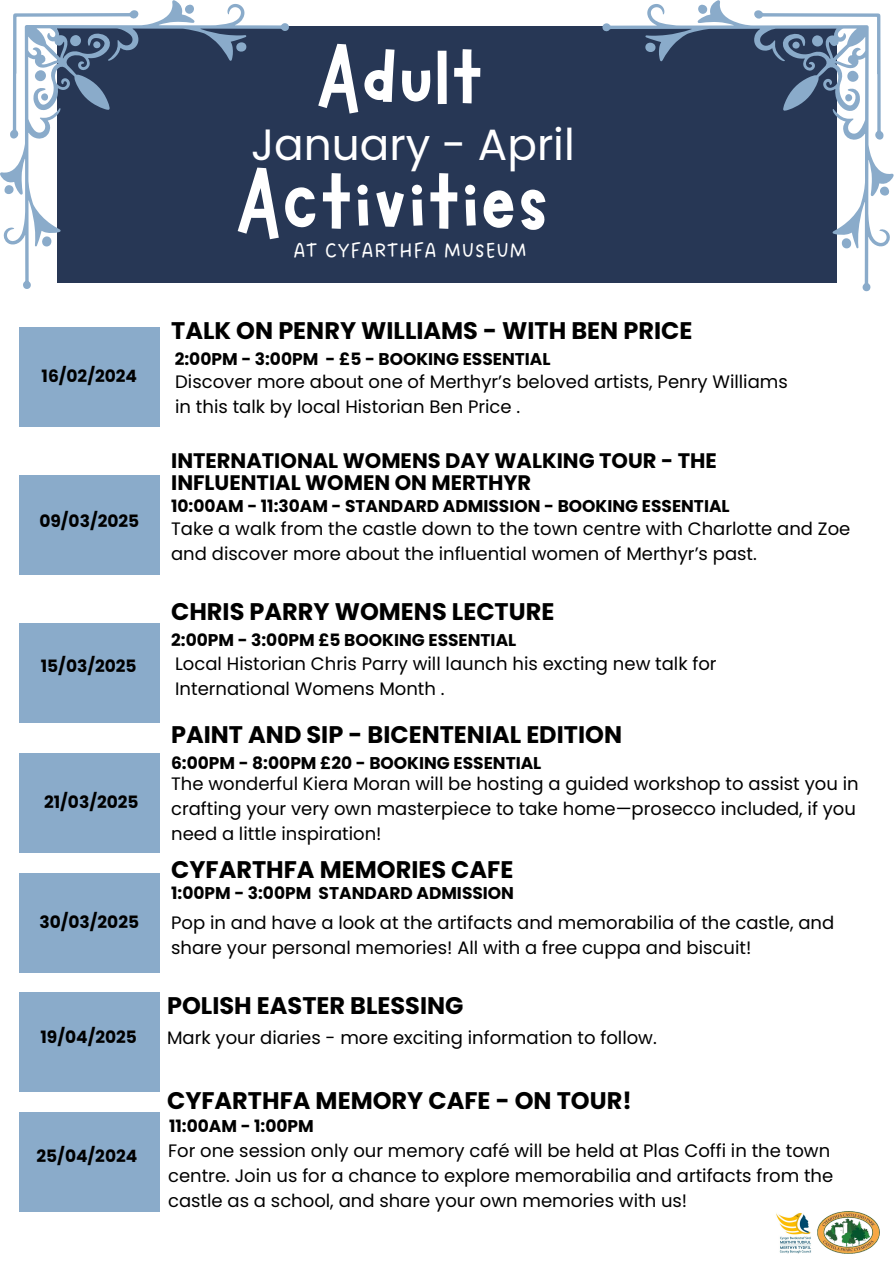
<style>
.page{position:relative;width:894px;height:1264px;background:#fff}
.page>*{position:absolute;margin:0;border:0;box-sizing:border-box;transform-origin:0 0}
.t1{font:94.5px "Marykate";color:#fff}
.t2{font:91.95px "Marykate";color:#fff}
.t3{font:43.8px "Poppins";color:#fff}
.t4{font:700 24px "Poppins";color:#000}
.t5{font:22.5px "DO Sans Regular";color:#fff}
.t6{font:700 21px/21.3px "Poppins";color:#000}
.t7{font:18px/24.8px "Poppins";color:#000}
.t8{font:700 16.95px "Poppins";color:#000}
</style>
<div class="page">
<div style="left:57px;top:26px;width:779px;height:256px;background:#273755"></div>
<svg style="left:0;top:0;width:289px;height:289px"></svg>
<svg style="left:602px;top:0;width:291px;height:291px"></svg>
<div style="left:19px;top:327px;width:140px;height:99px;background:#8aabca"></div>
<div style="left:19px;top:475px;width:140px;height:99px;background:#8aabca"></div>
<div style="left:19px;top:623px;width:140px;height:99px;background:#8aabca"></div>
<div style="left:19px;top:753px;width:140px;height:99px;background:#8aabca"></div>
<div style="left:19px;top:872px;width:140px;height:100px;background:#8aabca"></div>
<div style="left:19px;top:992px;width:140px;height:99px;background:#8aabca"></div>
<img style="left:817px;top:1211px;width:62px;height:42px">
<img style="left:776px;top:1213px;width:35px;height:41px">
<div style="left:19px;top:1112px;width:140px;height:99px;background:#8aabca"></div>
<h1 class="t2" style="left:316px;top:19px;width:170px">Adult</h1>
<p class="t3" style="left:251px;top:114px;width:325px">January - April</p>
<p class="t1" style="left:235px;top:142px;width:315px">Activities</p>
<h2 class="t5" style="left:293px;top:237px;width:235px">AT CYFARTHFA MUSEUM</h2>
<h1 class="t8" style="left:42px;top:364px;width:97px">16/02/2024</h1>
<h3 class="t8" style="left:39px;top:509px;width:101px">09/03/2025</h3>
<p class="t8" style="left:41px;top:654px;width:97px">15/03/2025</p>
<p class="t8" style="left:44px;top:790px;width:96px">21/03/2025</p>
<p class="t8" style="left:39px;top:910px;width:101px">30/03/2025</p>
<h4 class="t4" style="left:171px;top:314px;width:522px">TALK ON PENRY WILLIAMS - WITH BEN PRICE</h4>
<h3 class="t8" style="left:175px;top:347px;width:377px">2:00PM - 3:00PM - £5 - BOOKING ESSENTIAL</h3>
<p class="t7" style="left:175px;top:369px;width:614px">Discover more about one of Merthyr’s beloved artists, Penry Williams in this talk by local Historian Ben Price .</p>
<p class="t6" style="left:171px;top:450px;width:547px">INTERNATIONAL WOMENS DAY WALKING TOUR - THE<br>INFLUENTIAL WOMEN ON MERTHYR</p>
<h6 class="t8" style="left:171px;top:494px;width:560px">10:00AM - 11:30AM - STANDARD ADMISSION - BOOKING ESSENTIAL</h6>
<p class="t7" style="left:171px;top:517px;width:680px">Take a walk from the castle down to the town centre with Charlotte and Zoe and discover more about the influential women of Merthyr’s past.</p>
<p class="t4" style="left:171px;top:595px;width:384px">CHRIS PARRY WOMENS LECTURE</p>
<p class="t8" style="left:171px;top:628px;width:346px">2:00PM - 3:00PM £5 BOOKING ESSENTIAL</p>
<p class="t7" style="left:175px;top:651px;width:543px">Local Historian Chris Parry will launch his excting new talk for<br>International Womens Month .</p>
<h3 class="t4" style="left:171px;top:717px;width:452px">PAINT AND SIP - BICENTENIAL EDITION</h3>
<h6 class="t8" style="left:171px;top:751px;width:371px">6:00PM - 8:00PM £20 - BOOKING ESSENTIAL</h6>
<h6 class="t7" style="left:171px;top:771px;width:688px">The wonderful Kiera Moran will be hosting a guided workshop to assist you in crafting your very own masterpiece to take home—prosecco included, if you need a little inspiration!</h6>
<p class="t4" style="left:171px;top:852px;width:343px">CYFARTHFA MEMORIES CAFE</p>
<h5 class="t8" style="left:171px;top:881px;width:344px">1:00PM - 3:00PM STANDARD ADMISSION</h5>
<h6 class="t7" style="left:171px;top:910px;width:664px">Pop in and have a look at the artifacts and memorabilia of the castle, and share your personal memories! All with a free cuppa and biscuit!</h6>
<h3 class="t4" style="left:167px;top:988px;width:298px">POLISH EASTER BLESSING</h3>
<p class="t8" style="left:40px;top:1024px;width:98px">19/04/2025</p>
<h6 class="t7" style="left:167px;top:1024px;width:491px">Mark your diaries - more exciting information to follow.</h6>
<h3 class="t4" style="left:167px;top:1083px;width:466px">CYFARTHFA MEMORY CAFE - ON TOUR!</h3>
<h3 class="t8" style="left:37px;top:1144px;width:102px">25/04/2024</h3>
<p class="t8" style="left:169px;top:1113px;width:146px">11:00AM - 1:00PM</p>
<p class="t7" style="left:168px;top:1138px;width:666px">For one session only our memory café will be held at Plas Coffi in the town centre. Join us for a chance to explore memorabilia and artifacts from the castle as a school, and share your own memories with us!</p>
</div>
